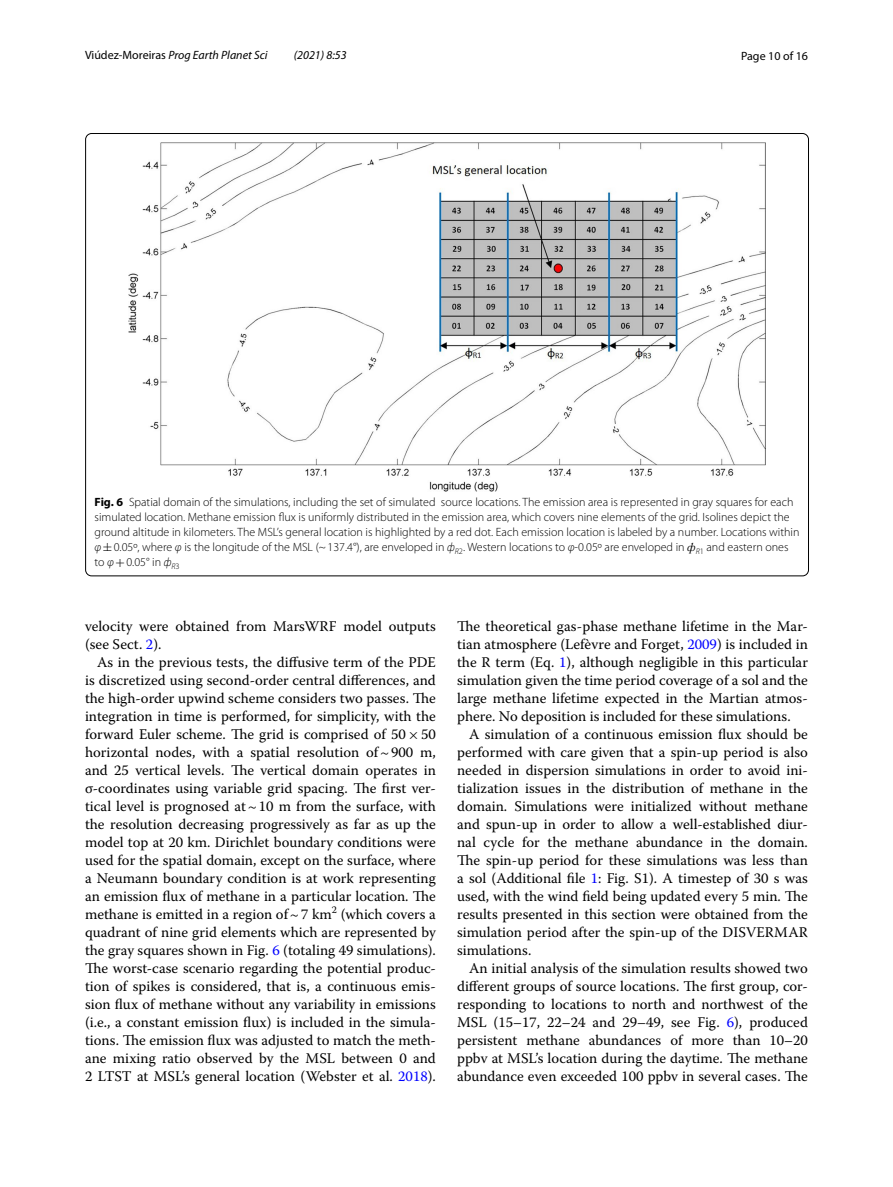
<style>
.page{position:relative;width:893px;height:1187px;background:#fff}
.page>*{position:absolute;margin:0;border:0;box-sizing:border-box;transform-origin:0 0}
.t1{font:14.7px/18px "Warnock Pro";color:#000;text-align:justify}
.t2{font:300 12px/15px "Myriad Pro";color:#000}
.t3{font:italic 12px "Myriad Pro";color:#000}
.t4{font:12px "Myriad Pro";color:#000}
.s1{font-style:normal}
.s2{font-weight:700}
.s3{font-style:italic}
.s4{font-family:"MTSY";font-weight:400}
.s5{font-family:"STIX";font-weight:400;font-style:italic}
.s6{color:#00f}
.s7{font-family:"MTSY"}
</style>
<div class="page">
<img style="left:128px;top:142px;width:638px;height:349px">
<p class="t3" style="left:85px;top:48px;width:184px"><span class="s1">Viúdez‑Moreiras</span> Prog Earth Planet Sci</p>
<p class="t3" style="left:294px;top:48px;width:54px">(2021) 8:53</p>
<p class="t4" style="left:741px;top:48px;width:68px">Page 10 of 16</p>
<p class="t2" style="left:95px;top:495px;width:706px"><span class="s2">Fig. 6</span> Spatial domain of the simulations, including the set of simulated source locations. The emission area is represented in gray squares for each simulated location. Methane emission flux is uniformly distributed in the emission area, which covers nine elements of the grid. Isolines depict the ground altitude in kilometers. The MSL’s general location is highlighted by a red dot. Each emission location is labeled by a number. Locations within <span class="s3">φ</span><span class="s4">±</span>0.05º, where <span class="s3">φ</span> is the longitude of the MSL (~137.4°), are enveloped in <span class="s3">ф</span><sub>R</sub><sub>2</sub>. Western locations to <span class="s3">φ</span>-0.05º are enveloped in <span class="s5">ф</span><sub>R</sub><sub>1</sub> and eastern ones to <span class="s3">φ</span><span class="s4">+</span>0.05° in <span class="s3">ф</span><sub>R</sub><sub>3</sub></p>
<p class="t1" style="left:85px;top:616px;width:352px">velocity were obtained from MarsWRF model outputs (see Sect. <span class="s6">2</span>).</p>
<p class="t1" style="left:85px;top:652px;width:352px;text-indent:12px">As in the previous tests, the diffusive term of the PDE is discretized using second-order central differences, and the high-order upwind scheme considers two passes. The integration in time is performed, for simplicity, with the forward Euler scheme. The grid is comprised of 50<span class="s7">×</span>50 horizontal nodes, with a spatial resolution of~900 m, and 25 vertical levels. The vertical domain operates in σ-coordinates using variable grid spacing. The first ver&shy;tical level is prognosed at~10 m from the surface, with the resolution decreasing progressively as far as up the model top at 20 km. Dirichlet boundary conditions were used for the spatial domain, except on the surface, where a Neumann boundary condition is at work representing an emission flux of methane in a particular location. The methane is emitted in a region of~7 km<sup>2</sup> (which covers a quadrant of nine grid elements which are represented by the gray squares shown in Fig. <span class="s6">6</span> (totaling 49 simulations).<br>The worst-case scenario regarding the potential produc&shy;tion of spikes is considered, that is, a continuous emis&shy;sion flux of methane without any variability in emissions (i.e., a constant emission flux) is included in the simula&shy;tions. The emission flux was adjusted to match the meth&shy;ane mixing ratio observed by the MSL between 0 and 2 LTST at MSL’s general location (Webster et al. <span class="s6">2018</span>).</p>
<p class="t1" style="left:457px;top:616px;width:352px">The theoretical gas-phase methane lifetime in the Mar&shy;tian atmosphere (Lefèvre and Forget, <span class="s6">2009</span>) is included in the R term (Eq. <span class="s6">1</span>), although negligible in this particular simulation given the time period coverage of a sol and the large methane lifetime expected in the Martian atmos&shy;phere. No deposition is included for these simulations.</p>
<p class="t1" style="left:457px;top:724px;width:352px;text-indent:12px">A simulation of a continuous emission flux should be performed with care given that a spin-up period is also needed in dispersion simulations in order to avoid ini&shy;tialization issues in the distribution of methane in the domain. Simulations were initialized without methane and spun-up in order to allow a well-established diur&shy;nal cycle for the methane abundance in the domain.<br>The spin-up period for these simulations was less than a sol (Additional file <span class="s6">1</span>: Fig. S1). A timestep of 30 s was used, with the wind field being updated every 5 min. The results presented in this section were obtained from the simulation period after the spin-up of the DISVERMAR simulations.</p>
<p class="t1" style="left:457px;top:958px;width:352px;text-indent:12px">An initial analysis of the simulation results showed two different groups of source locations. The first group, cor&shy;responding to locations to north and northwest of the MSL (15–17, 22–24 and 29–49, see Fig. <span class="s6">6</span>), produced persistent methane abundances of more than 10–20 ppbv at MSL’s location during the daytime. The methane abundance even exceeded 100 ppbv in several cases. The</p>
</div>
